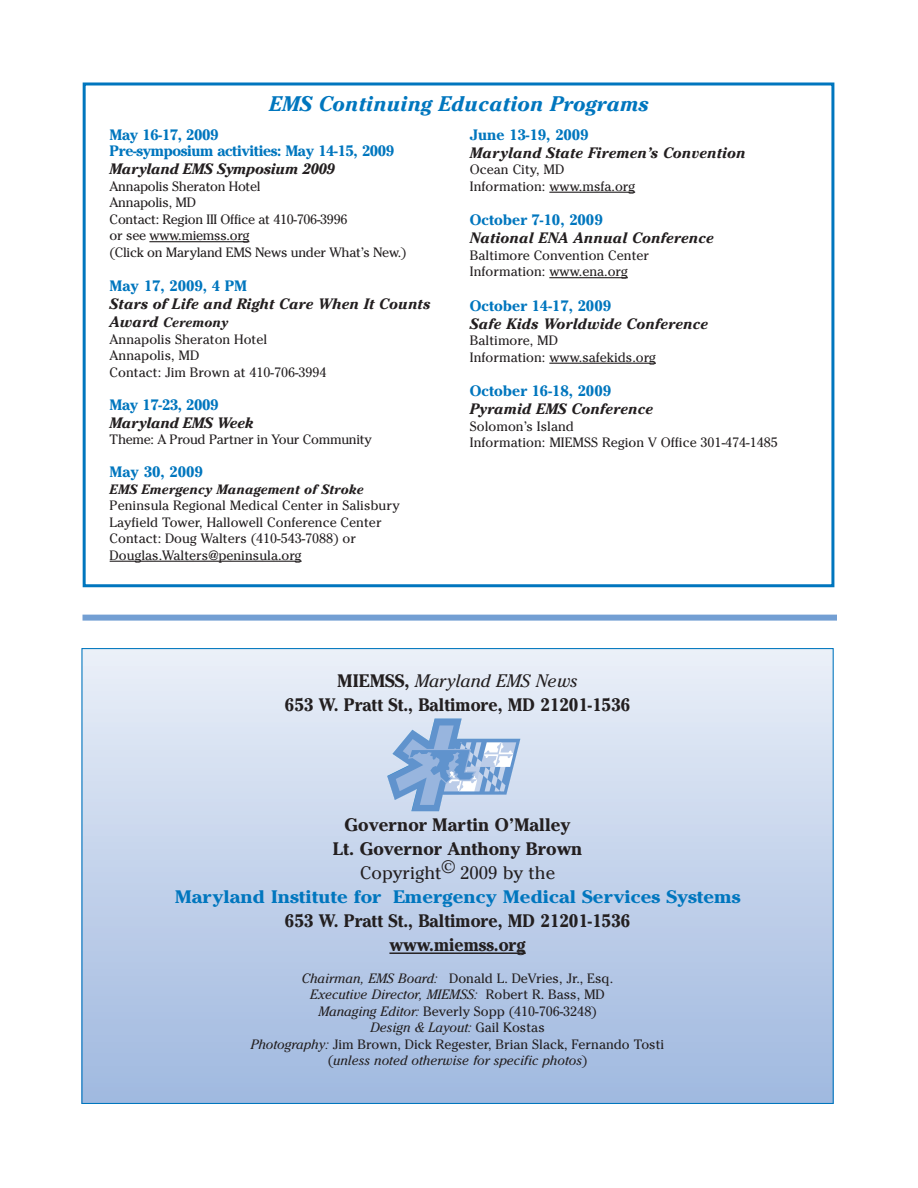
<style>
.page{position:relative;width:918px;height:1188px;background:#fff}
.page>*{position:absolute;margin:0;border:0;box-sizing:border-box;transform-origin:0 0}
.t1{font:italic 700 21px "Cheltenham";color:#0076be}
.t2{font:700 18px/24px "Cheltenham";color:#231f20;text-align:center}
.t3{font:700 18px "Cheltenham";color:#0076be;scale:1.1 1}
.t4{font:700 18px/24px "Cheltenham";color:#231f20;text-align:center;scale:.95 1}
.t5{font:18px "Cheltenham";color:#231f20}
.t6{font:italic 700 15px "Cheltenham";color:#231f20}
.t7{font:700 15px "Cheltenham";color:#0076be}
.t8{font:700 15px/16.5px "Cheltenham";letter-spacing:-.025em;color:#0076be}
.t9{font:italic 700 15px "Cheltenham";letter-spacing:-.025em;color:#231f20}
.t10{font:13.5px/16.5px "Cheltenham";color:#231f20}
.t11{font:13.5px/16.5px "Cheltenham";letter-spacing:-.02em;color:#231f20}
.t12{font:italic 700 13.5px "Cheltenham";color:#231f20}
.s1{font-weight:700;font-style:italic;font-size:15px}
.s2{font-weight:700;font-style:italic}
.s3{font-weight:400;font-style:italic}
.s4{font-style:italic}
</style>
<div class="page">
<div style="left:83px;top:615px;width:754px;height:6px;background:#739fd3"></div>
<div style="left:82px;top:649px;width:751px;height:454px;background:linear-gradient(to bottom,#eaeff8,#9fb8df)"></div>
<hr style="left:389px;top:952px;width:137px;height:2px;background:#231f20">
<img style="left:387px;top:719px;width:133px;height:92px">
<div style="left:83px;top:82px;width:751px;height:505px;border:3px solid #0076be"></div>
<hr style="left:149px;top:241px;width:100px;height:1px;background:#231f20">
<hr style="left:110px;top:561px;width:192px;height:1px;background:#231f20">
<hr style="left:549px;top:192px;width:86px;height:1px;background:#231f20">
<hr style="left:549px;top:277px;width:79px;height:1px;background:#231f20">
<hr style="left:549px;top:363px;width:107px;height:1px;background:#231f20">
<h1 class="t1" style="left:269px;top:91px;width:382px">EMS Continuing Education Programs</h1>
<p class="t8" style="left:110px;top:126px;width:286px">May 16-17, 2009<br>Pre-symposium activities: May 14-15, 2009</p>
<p class="t9" style="left:110px;top:160px;width:227px">Maryland EMS Symposium 2009</p>
<p class="t11" style="left:110px;top:178px;width:298px">Annapolis Sheraton Hotel<br>Annapolis, MD<br>Contact: Region III Office at 410-706-3996<br>or see www.miemss.org<br>(Click on Maryland EMS News under What’s New.)</p>
<p class="t7" style="left:110px;top:277px;width:139px">May 17, 2009, 4 PM</p>
<p class="t6" style="left:110px;top:295px;width:322px">Stars of Life and Right Care When It Counts</p>
<p class="t10" style="left:110px;top:314px;width:219px"><span class="s1">Award</span> <span class="s2">Ceremony<br></span>Annapolis Sheraton Hotel<br>Annapolis, MD<br>Contact: Jim Brown at 410-706-3994</p>
<p class="t8" style="left:110px;top:396px;width:110px">May 17-23, 2009</p>
<p class="t9" style="left:110px;top:414px;width:145px">Maryland EMS Week</p>
<p class="t11" style="left:110px;top:431px;width:264px">Theme: A Proud Partner in Your Community</p>
<p class="t7" style="left:110px;top:463px;width:95px">May 30, 2009</p>
<p class="t12" style="left:110px;top:481px;width:256px">EMS Emergency Management of Stroke</p>
<p class="t10" style="left:110px;top:497px;width:292px">Peninsula Regional Medical Center in Salisbury Layfield Tower, Hallowell Conference Center Contact: Doug Walters (410-543-7088) or Douglas.Walters@peninsula.org</p>
<p class="t7" style="left:470px;top:126px;width:120px">June 13-19, 2009</p>
<p class="t6" style="left:470px;top:144px;width:277px">Maryland State Firemen’s Convention</p>
<p class="t10" style="left:470px;top:161px;width:167px">Ocean City, MD<br>Information: www.msfa.org</p>
<p class="t7" style="left:470px;top:211px;width:134px">October 7-10, 2009</p>
<p class="t6" style="left:470px;top:229px;width:246px">National ENA Annual Conference</p>
<p class="t10" style="left:470px;top:247px;width:181px">Baltimore Convention Center<br>Information: www.ena.org</p>
<p class="t7" style="left:470px;top:297px;width:143px">October 14-17, 2009</p>
<p class="t6" style="left:470px;top:315px;width:240px">Safe Kids Worldwide Conference</p>
<p class="t10" style="left:470px;top:332px;width:188px">Baltimore, MD<br>Information: www.safekids.org</p>
<p class="t7" style="left:470px;top:382px;width:143px">October 16-18, 2009</p>
<p class="t6" style="left:470px;top:400px;width:185px">Pyramid EMS Conference</p>
<p class="t10" style="left:470px;top:418px;width:309px">Solomon’s Island<br>Information: MIEMSS Region V Office 301-474-1485</p>
<h2 class="t2" style="left:285px;top:669px;width:347px">MIEMSS, <span class="s3">Maryland EMS News<br></span>653 W. Pratt St., Baltimore, MD 21201-1536</h2>
<h2 class="t2" style="left:333px;top:813px;width:251px">Governor Martin O’Malley<br>Lt. Governor Anthony Brown</h2>
<h2 class="t5" style="left:360px;top:863px;width:196px">Copyright© 2009 by the</h2>
<h2 class="t3" style="left:175px;top:887px;width:516px">Maryland Institute for Emergency Medical Services Systems</h2>
<h2 class="t4" style="left:285px;top:909px;width:365px">653 W. Pratt St., Baltimore, MD 21201-1536 www.miemss.org</h2>
<p class="t10" style="left:251px;top:970px;width:415px;text-align:center"><span class="s4">Chairman, EMS Board:</span> Donald L. DeVries, Jr., Esq.<br><span class="s4">Executive Director, MIEMSS:</span> Robert R. Bass, MD<br><span class="s4">Managing Editor:</span> Beverly Sopp (410-706-3248)<br><span class="s4">Design &amp; Layout:</span> Gail Kostas<br><span class="s4">Photography:</span> Jim Brown, Dick Regester, Brian Slack, Fernando Tosti (<span class="s4">unless noted otherwise for specific photos</span>)</p>
</div>
